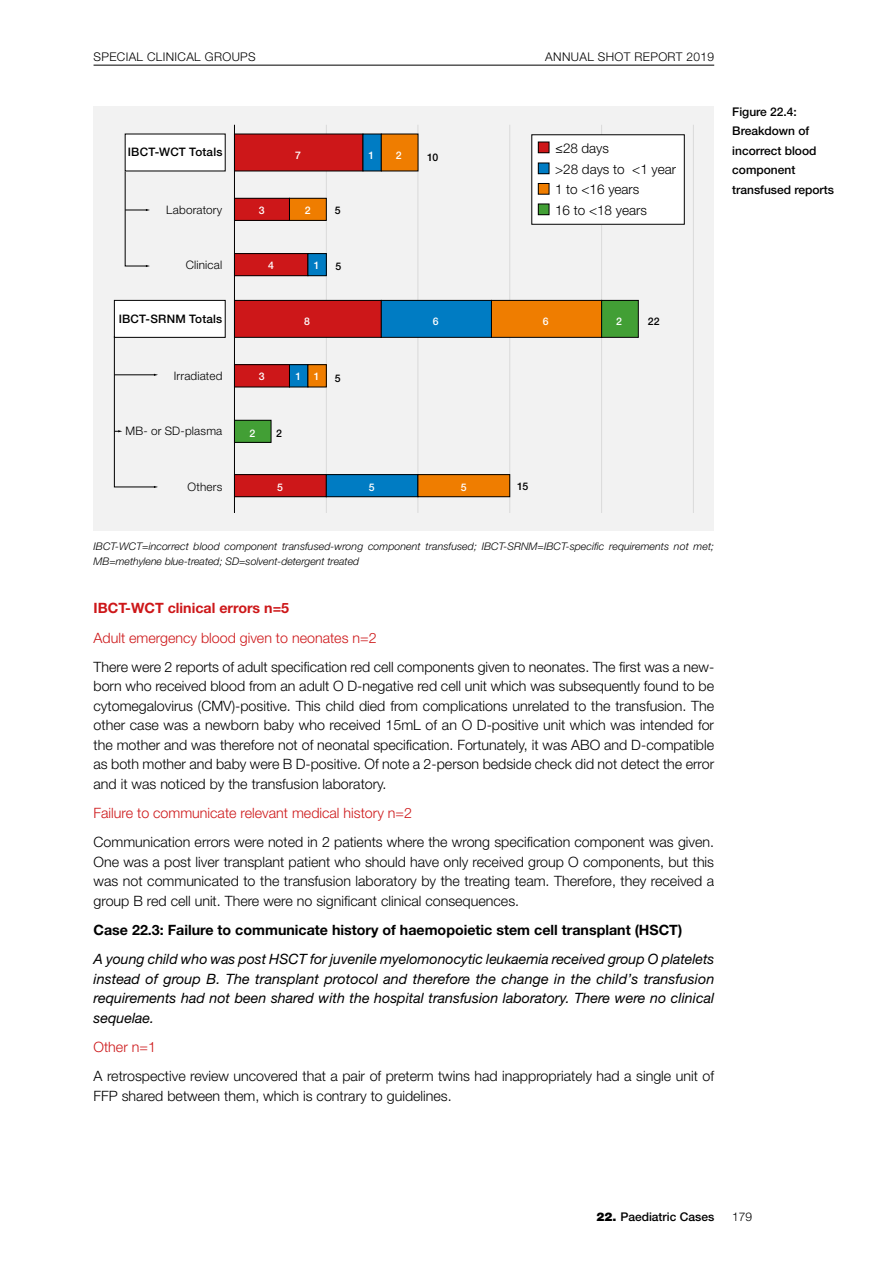
<style>
.page{position:relative;width:893px;height:1263px;background:#fff}
.page>*{position:absolute;margin:0;border:0;box-sizing:border-box;transform-origin:0 0}
.t1{font:300 14.25px/19.5px "Helvetica Neue";color:#000;text-align:justify}
.t2{font:italic 14.25px/19.5px "Helvetica Neue";color:#000;text-align:justify}
.t3{font:300 14.25px "Helvetica Neue";color:#cd1719}
.t4{font:700 14.25px "Helvetica Neue";color:#000}
.t5{font:700 14.25px "Helvetica Neue";color:#cd1719}
.t6{font:300 13.5px/20.9px "Helvetica Neue";color:#000}
.t7{font:500 12px/19.5px "Helvetica Neue";color:#000}
.t8{font:300 12px "Helvetica Neue";letter-spacing:.03em;color:#000}
.t9{font:300 11.7px "Helvetica Neue";letter-spacing:.015em;color:#000}
.t10{font:500 11.7px "Helvetica Neue";letter-spacing:.015em;color:#000}
.t11{font:italic 300 10.5px/15px "Helvetica Neue";letter-spacing:.005em;color:#000}
.t12{font:500 10.5px "Helvetica Neue";color:#fff}
.t13{font:500 10.5px "Helvetica Neue";color:#000}
.s1{font-family:"Myriad Pro";font-weight:400}
.s2{font-weight:900}
</style>
<div class="page">
<hr style="left:94px;top:65px;width:620px;height:1px;background:#000">
<div style="left:94px;top:106px;width:620px;height:425px;background:#f2f2f2"></div>
<div style="left:125px;top:134px;width:100px;height:37px;background:#fff"></div>
<div style="left:114px;top:300px;width:111px;height:37px;background:#fff"></div>
<div style="left:114px;top:300px;width:112px;height:38px;border:1px solid #000"></div>
<hr style="left:326px;top:125px;width:1px;height:388px;background:#dadada">
<hr style="left:418px;top:125px;width:1px;height:388px;background:#dadada">
<hr style="left:509px;top:125px;width:1px;height:388px;background:#dadada">
<hr style="left:601px;top:125px;width:1px;height:388px;background:#dadada">
<hr style="left:693px;top:125px;width:1px;height:388px;background:#dadada">
<div style="left:234px;top:300px;width:147px;height:37px;background:#cd1719"></div>
<div style="left:234px;top:300px;width:147px;height:38px;border:1px solid #000"></div>
<div style="left:234px;top:134px;width:129px;height:37px;background:#cd1719"></div>
<div style="left:234px;top:198px;width:55px;height:22px;background:#cd1719"></div>
<div style="left:234px;top:198px;width:56px;height:23px;border:1px solid #000"></div>
<div style="left:234px;top:254px;width:74px;height:22px;background:#cd1719"></div>
<div style="left:234px;top:253px;width:74px;height:23px;border:1px solid #000"></div>
<div style="left:234px;top:365px;width:55px;height:22px;background:#cd1719"></div>
<div style="left:234px;top:364px;width:56px;height:23px;border:1px solid #000"></div>
<div style="left:234px;top:475px;width:92px;height:22px;background:#cd1719"></div>
<div style="left:234px;top:474px;width:92px;height:23px;border:1px solid #000"></div>
<div style="left:381px;top:300px;width:110px;height:37px;background:#007cc3"></div>
<div style="left:381px;top:300px;width:111px;height:38px;border:1px solid #000"></div>
<div style="left:363px;top:134px;width:18px;height:37px;background:#007cc3"></div>
<div style="left:308px;top:254px;width:18px;height:22px;background:#007cc3"></div>
<div style="left:308px;top:253px;width:18px;height:23px;border:1px solid #000"></div>
<div style="left:289px;top:365px;width:19px;height:22px;background:#007cc3"></div>
<div style="left:289px;top:364px;width:19px;height:23px;border:1px solid #000"></div>
<div style="left:326px;top:475px;width:92px;height:22px;background:#007cc3"></div>
<div style="left:326px;top:474px;width:92px;height:23px;border:1px solid #000"></div>
<div style="left:491px;top:300px;width:111px;height:37px;background:#ef7d00"></div>
<div style="left:491px;top:300px;width:111px;height:38px;border:1px solid #000"></div>
<div style="left:381px;top:134px;width:37px;height:37px;background:#ef7d00"></div>
<div style="left:289px;top:198px;width:37px;height:22px;background:#ef7d00"></div>
<div style="left:289px;top:198px;width:37px;height:23px;border:1px solid #000"></div>
<div style="left:308px;top:365px;width:18px;height:22px;background:#ef7d00"></div>
<div style="left:418px;top:475px;width:92px;height:22px;background:#ef7d00"></div>
<div style="left:418px;top:474px;width:92px;height:23px;border:1px solid #000"></div>
<div style="left:602px;top:300px;width:36px;height:37px;background:#429f35"></div>
<div style="left:601px;top:300px;width:37px;height:38px;border:1px solid #000"></div>
<div style="left:234px;top:420px;width:37px;height:22px;background:#429f35"></div>
<div style="left:234px;top:420px;width:37px;height:22px;border:1px solid #000"></div>
<hr style="left:234px;top:125px;width:1px;height:388px;background:#000">
<svg style="left:124px;top:171px;width:26px;height:96px"></svg>
<svg style="left:114px;top:336px;width:44px;height:152px"></svg>
<div style="left:532px;top:135px;width:152px;height:89px;background:#fff"></div>
<div style="left:538px;top:204px;width:11px;height:11px;background:#429f35"></div>
<div style="left:538px;top:204px;width:11px;height:11px;border:1px solid #000"></div>
<div style="left:538px;top:183px;width:11px;height:11px;background:#ef7d00"></div>
<div style="left:538px;top:183px;width:11px;height:11px;border:1px solid #000"></div>
<div style="left:538px;top:163px;width:11px;height:11px;background:#007cc3"></div>
<div style="left:538px;top:163px;width:11px;height:11px;border:1px solid #000"></div>
<div style="left:538px;top:142px;width:11px;height:11px;background:#cd1719"></div>
<div style="left:538px;top:142px;width:11px;height:11px;border:1px solid #000"></div>
<p class="t8" style="left:94px;top:49px;width:164px">SPECIAL CLINICAL GROUPS</p>
<p class="t8" style="left:545px;top:49px;width:170px">ANNUAL SHOT REPORT 2019</p>
<p class="t10" style="left:128px;top:145px;width:96px">IBCT-WCT Totals</p>
<p class="t6" style="left:555px;top:137px;width:123px"><span class="s1">≤</span>28 days<br>&gt;28 days to &lt;1 year<br>1 to &lt;16 years<br>16 to &lt;18 years</p>
<p class="t12" style="left:396px;top:149px;width:7px">2</p>
<p class="t12" style="left:295px;top:149px;width:7px">7</p>
<p class="t12" style="left:368px;top:149px;width:7px">1</p>
<p class="t13" style="left:427px;top:151px;width:13px">10</p>
<p class="t9" style="left:166px;top:202px;width:58px">Laboratory</p>
<p class="t12" style="left:259px;top:204px;width:7px">3</p>
<p class="t12" style="left:305px;top:204px;width:7px">2</p>
<p class="t13" style="left:335px;top:204px;width:7px">5</p>
<p class="t9" style="left:186px;top:258px;width:38px">Clinical</p>
<p class="t12" style="left:268px;top:259px;width:7px">4</p>
<p class="t12" style="left:314px;top:259px;width:7px">1</p>
<p class="t13" style="left:336px;top:260px;width:7px">5</p>
<p class="t10" style="left:119px;top:311px;width:105px">IBCT-SRNM Totals</p>
<p class="t12" style="left:304px;top:315px;width:7px">8</p>
<p class="t12" style="left:433px;top:315px;width:7px">6</p>
<p class="t12" style="left:543px;top:315px;width:7px">6</p>
<p class="t12" style="left:616px;top:315px;width:7px">2</p>
<p class="t13" style="left:648px;top:315px;width:13px">22</p>
<p class="t9" style="left:174px;top:369px;width:50px">Irradiated</p>
<p class="t12" style="left:259px;top:370px;width:7px">3</p>
<p class="t12" style="left:296px;top:370px;width:7px">1</p>
<p class="t12" style="left:314px;top:370px;width:7px">1</p>
<p class="t13" style="left:335px;top:372px;width:7px">5</p>
<p class="t9" style="left:126px;top:424px;width:98px">MB- or SD-plasma</p>
<p class="t12" style="left:250px;top:427px;width:7px">2</p>
<p class="t13" style="left:276px;top:427px;width:7px">2</p>
<p class="t9" style="left:188px;top:480px;width:36px">Others</p>
<p class="t12" style="left:277px;top:481px;width:7px">5</p>
<p class="t12" style="left:369px;top:481px;width:7px">5</p>
<p class="t12" style="left:461px;top:481px;width:7px">5</p>
<p class="t13" style="left:517px;top:480px;width:13px">15</p>
<p class="t7" style="left:732px;top:102px;width:103px">Figure 22.4:<br>Breakdown of incorrect blood component transfused reports</p>
<p class="t11" style="left:94px;top:539px;width:622px">IBCT-WCT=incorrect blood component transfused-wrong component transfused; IBCT-SRNM=IBCT-specific requirements not met;<br>MB=methylene blue-treated; SD=solvent-detergent treated</p>
<p class="t5" style="left:94px;top:599px;width:197px">IBCT-WCT clinical errors n=5</p>
<p class="t3" style="left:94px;top:629px;width:285px">Adult emergency blood given to neonates n=2</p>
<p class="t1" style="left:94px;top:657px;width:622px">There were 2 reports of adult specification red cell components given to neonates. The first was a new&shy;born who received blood from an adult O D-negative red cell unit which was subsequently found to be cytomegalovirus (CMV)-positive. This child died from complications unrelated to the transfusion. The other case was a newborn baby who received 15mL of an O D-positive unit which was intended for the mother and was therefore not of neonatal specification. Fortunately, it was ABO and D-compatible as both mother and baby were B D-positive. Of note a 2-person bedside check did not detect the error and it was noticed by the transfusion laboratory.</p>
<p class="t3" style="left:94px;top:804px;width:320px">Failure to communicate relevant medical history n=2</p>
<p class="t1" style="left:94px;top:832px;width:622px">Communication errors were noted in 2 patients where the wrong specification component was given.<br>One was a post liver transplant patient who should have only received group O components, but this was not communicated to the transfusion laboratory by the treating team. Therefore, they received a group B red cell unit. There were no significant clinical consequences.</p>
<p class="t4" style="left:94px;top:921px;width:590px">Case 22.3: Failure to communicate history of haemopoietic stem cell transplant (HSCT)</p>
<p class="t2" style="left:94px;top:949px;width:622px">A young child who was post HSCT for juvenile myelomonocytic leukaemia received group O platelets instead of group B. The transplant protocol and therefore the change in the child’s transfusion requirements had not been shared with the hospital transfusion laboratory. There were no clinical sequelae.</p>
<p class="t3" style="left:94px;top:1038px;width:64px">Other n=1</p>
<p class="t1" style="left:94px;top:1066px;width:622px">A retrospective review uncovered that a pair of preterm twins had inappropriately had a single unit of<br>FFP shared between them, which is contrary to guidelines.</p>
<p class="t7" style="left:596px;top:1207px;width:119px"><span class="s2">22.</span> Paediatric Cases</p>
<p class="t8" style="left:732px;top:1209px;width:22px">179</p>
</div>
